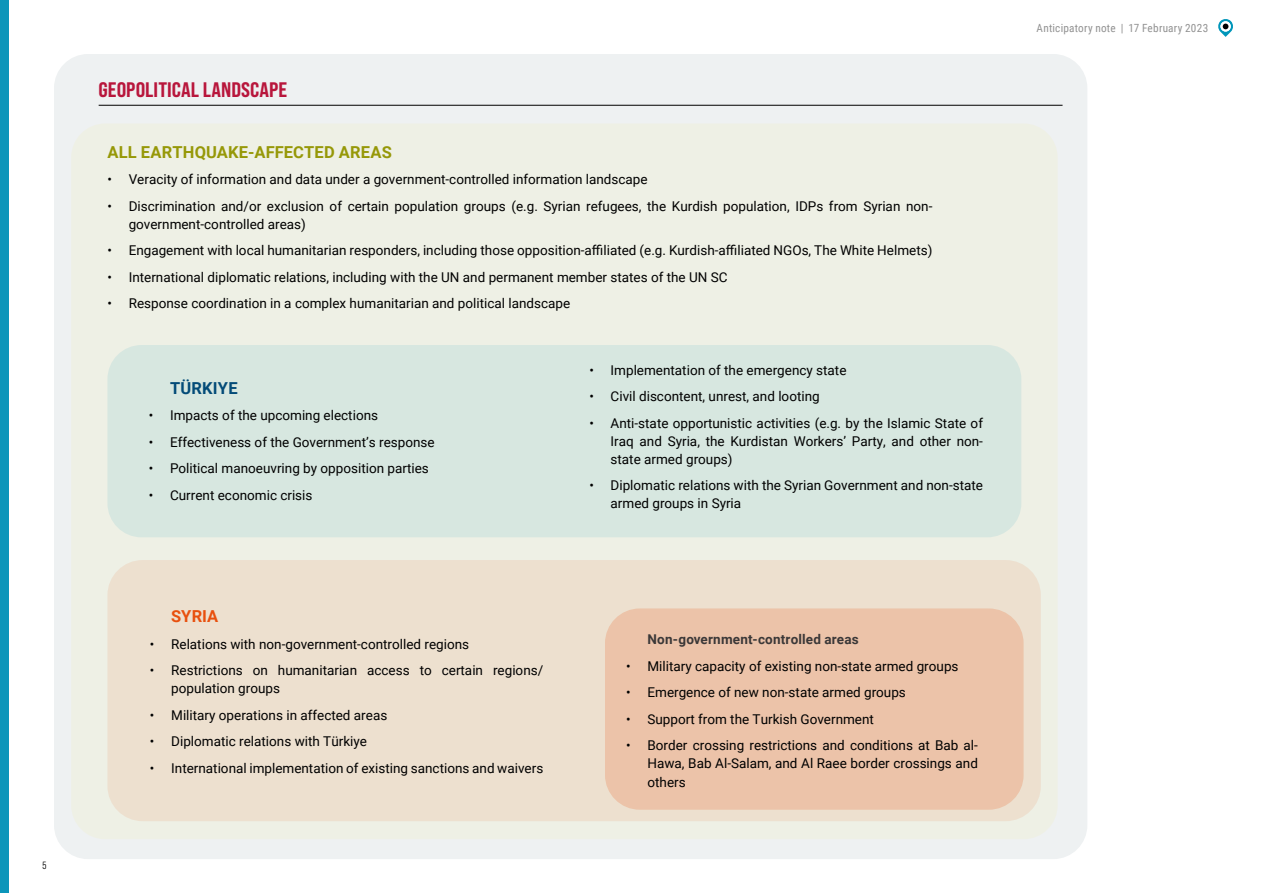
<style>
.page{position:relative;width:1263px;height:893px;background:#fff}
.page>*{position:absolute;margin:0;border:0;box-sizing:border-box;transform-origin:0 0}
.t1{font:21px "Bebas Neue Pro Semi Exp X Bold";letter-spacing:.005em;color:#b8163c}
.t2{font:700 16.5px "Roboto";letter-spacing:.01em;color:#969808}
.t3{font:700 16.5px "Roboto";letter-spacing:.01em;color:#034b78}
.t4{font:700 16.5px "Roboto";letter-spacing:.005em;color:#e8500e}
.t5{font:13.5px/18px "Roboto";color:#000}
.t6{font:700 13.5px "Roboto";letter-spacing:.015em;color:#3b3838}
.t7{font:11.25px "Roboto Condensed";letter-spacing:.02em;color:#929292}
.t8{font:10.5px "Bebas Neue Pro Middle";color:#000}
</style>
<div class="page">
<svg style="left:1218px;top:19px;width:15px;height:18px"></svg>
<div style="left:0;top:0;width:9px;height:893px;background:#0c96ba"></div>
<div style="left:54px;top:54px;width:1033px;height:805px;background:#eef1f2;border-radius:34px"></div>
<hr style="left:99px;top:105px;width:963px;height:1px;background:#000">
<div style="left:71px;top:123px;width:987px;height:716px;background:#eef0e5;border-radius:34px"></div>
<div style="left:107px;top:345px;width:914px;height:192px;background:#d7e7e0;border-radius:34px"></div>
<div style="left:109px;top:561px;width:931px;height:259px;background:#ede0cf;border-radius:34px"></div>
<div style="left:107px;top:560px;width:934px;height:261px;border:2px solid #e8500e;border-radius:34px"></div>
<div style="left:606px;top:609px;width:417px;height:200px;background:#ecc3a9;border-radius:34px"></div>
<div style="left:605px;top:608px;width:418px;height:202px;border:2px solid #e8500e;border-radius:34px"></div>
<p class="t8" style="left:43px;top:859px;width:5px">5</p>
<h1 class="t1" style="left:99px;top:77px;width:190px">GEOPOLITICAL LANDSCAPE</h1>
<p class="t2" style="left:107px;top:140px;width:286px">ALL EARTHQUAKE-AFFECTED AREAS</p>
<p class="t5" style="left:107px;top:170px;width:542px">• Veracity of information and data under a government-controlled information landscape</p>
<p class="t5" style="left:129px;top:196px;width:805px;text-indent:-21px">• Discrimination and/or exclusion of certain population groups (e.g. Syrian refugees, the Kurdish population, IDPs from Syrian non&shy;government-controlled areas)</p>
<p class="t5" style="left:107px;top:241px;width:826px">• Engagement with local humanitarian responders, including those opposition-affiliated (e.g. Kurdish-affiliated NGOs, The White Helmets)</p>
<p class="t5" style="left:107px;top:267px;width:622px">• International diplomatic relations, including with the UN and permanent member states of the UN SC</p>
<p class="t5" style="left:107px;top:294px;width:464px">• Response coordination in a complex humanitarian and political landscape</p>
<p class="t3" style="left:170px;top:376px;width:69px">TÜRKIYE</p>
<p class="t5" style="left:149px;top:406px;width:231px">• Impacts of the upcoming elections</p>
<p class="t5" style="left:149px;top:432px;width:287px">• Effectiveness of the Government’s response</p>
<p class="t5" style="left:149px;top:459px;width:282px">• Political manoeuvring by opposition parties</p>
<p class="t5" style="left:149px;top:485px;width:165px">• Current economic crisis</p>
<p class="t4" style="left:171px;top:605px;width:49px">SYRIA</p>
<p class="t5" style="left:150px;top:634px;width:321px">• Relations with non-government-controlled regions</p>
<p class="t5" style="left:171px;top:661px;width:374px;text-indent:-21px">• Restrictions on humanitarian access to certain regions/ population groups</p>
<p class="t5" style="left:150px;top:705px;width:239px">• Military operations in affected areas</p>
<p class="t5" style="left:150px;top:732px;width:219px">• Diplomatic relations with Türkiye</p>
<p class="t5" style="left:150px;top:758px;width:395px">• International implementation of existing sanctions and waivers</p>
<p class="t5" style="left:589px;top:361px;width:259px">• Implementation of the emergency state</p>
<p class="t5" style="left:589px;top:387px;width:232px">• Civil discontent, unrest, and looting</p>
<p class="t5" style="left:611px;top:414px;width:374px;text-align:justify;text-indent:-21px">• Anti-state opportunistic activities (e.g. by the Islamic State of Iraq and Syria, the Kurdistan Workers’ Party, and other non&shy;state armed groups)</p>
<p class="t5" style="left:611px;top:476px;width:374px;text-indent:-21px">• Diplomatic relations with the Syrian Government and non-state armed groups in Syria</p>
<p class="t6" style="left:647px;top:630px;width:213px">Non-government-controlled areas</p>
<p class="t5" style="left:626px;top:656px;width:334px">• Military capacity of existing non-state armed groups</p>
<p class="t5" style="left:626px;top:683px;width:281px">• Emergence of new non-state armed groups</p>
<p class="t5" style="left:626px;top:709px;width:249px">• Support from the Turkish Government</p>
<p class="t5" style="left:647px;top:736px;width:332px;text-align:justify;text-indent:-21px">• Border crossing restrictions and conditions at Bab al-Hawa, Bab Al-Salam, and Al Raee border crossings and others</p>
<p class="t7" style="left:1036px;top:20px;width:173px">Anticipatory note | 17 February 2023</p>
</div>
